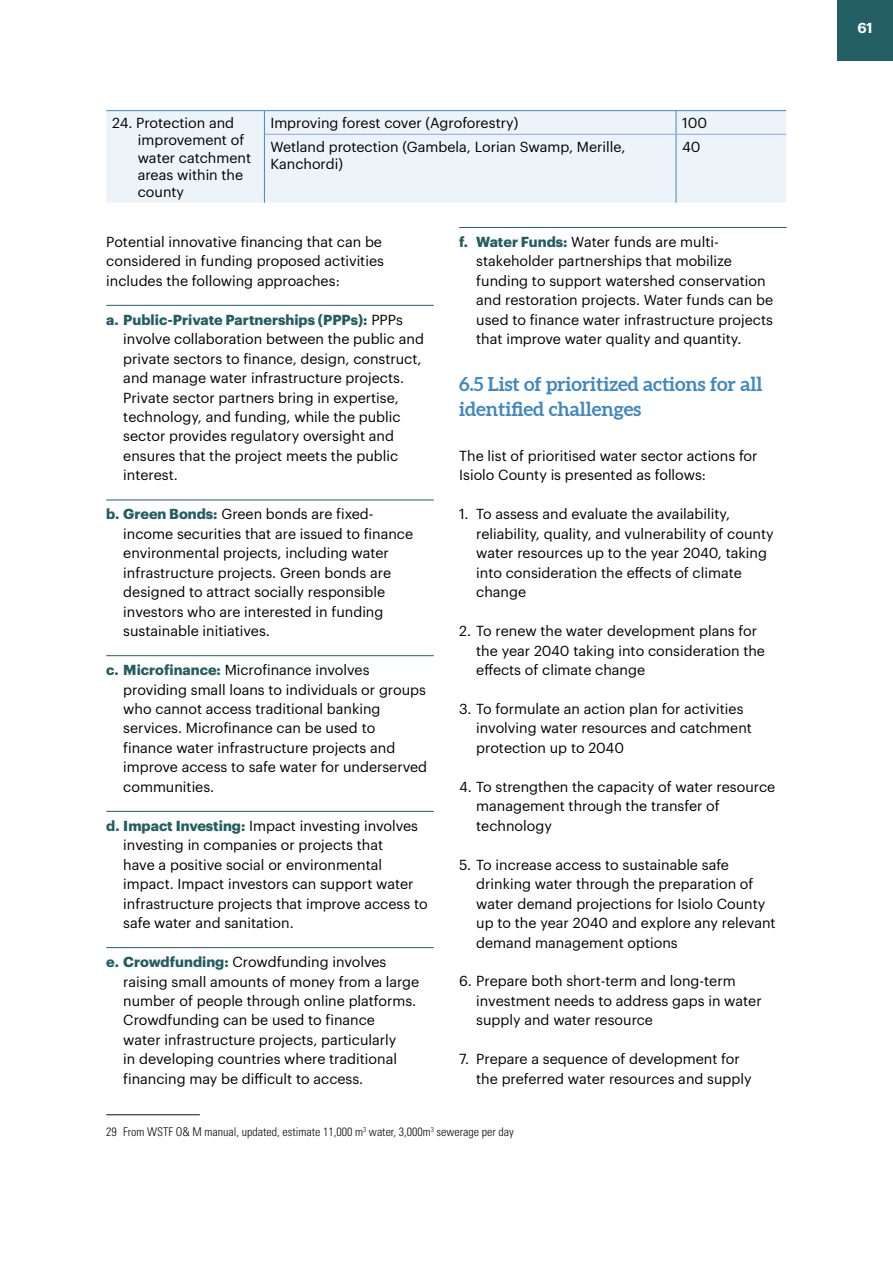
<style>
.page{position:relative;width:893px;height:1263px;background:#fff}
.page>*{position:absolute;margin:0;border:0;box-sizing:border-box;transform-origin:0 0}
.t1{font:700 19.5px/25.5px "Aleo";letter-spacing:-.005em;color:#4088c2}
.t2{font:14.25px/19.5px "Graphik";color:#000}
.t3{font:600 14.25px "Graphik";color:#fff}
.t4{font:300 condensed 12px "Univers LT Std";color:#0d0d0d}
.s1{font-weight:700;color:#225e63}
</style>
<div class="page">
<div style="left:837px;top:0;width:56px;height:60px;background:#225e63"></div>
<div style="left:106px;top:111px;width:680px;height:92px;background:#ecf3f9"></div>
<hr style="left:106px;top:110px;width:158px;height:1px;background:#4088c2">
<hr style="left:264px;top:110px;width:412px;height:1px;background:#4088c2">
<hr style="left:676px;top:110px;width:110px;height:1px;background:#4088c2">
<svg style="left:264px;top:111px;width:1px;height:23px"></svg>
<hr style="left:264px;top:134px;width:1px;height:69px;background:#4088c2">
<svg style="left:676px;top:111px;width:1px;height:23px"></svg>
<hr style="left:676px;top:135px;width:1px;height:68px;background:#4088c2">
<hr style="left:264px;top:134px;width:412px;height:1px;background:#8eaadb">
<hr style="left:676px;top:134px;width:110px;height:1px;background:#8eaadb">
<hr style="left:106px;top:1114px;width:94px;height:1px;background:#0d0d0d">
<hr style="left:106px;top:305px;width:328px;height:1px;background:#225e63">
<hr style="left:106px;top:500px;width:328px;height:1px;background:#225e63">
<hr style="left:106px;top:655px;width:328px;height:1px;background:#225e63">
<hr style="left:106px;top:811px;width:328px;height:1px;background:#225e63">
<hr style="left:106px;top:947px;width:328px;height:1px;background:#225e63">
<hr style="left:459px;top:227px;width:328px;height:1px;background:#225e63">
<p class="t2" style="left:138px;top:113px;width:115px;line-height:17.1px;text-indent:-26px">24. Protection and improvement of water catchment areas within the county</p>
<p class="t2" style="left:270px;top:112px;width:249px">Improving forest cover (Agroforestry)</p>
<p class="t2" style="left:682px;top:112px;width:27px">100</p>
<p class="t2" style="left:270px;top:137px;width:357px;line-height:17.1px">Wetland protection (Gambela, Lorian Swamp, Merille,<br>Kanchordi)</p>
<p class="t2" style="left:682px;top:136px;width:20px">40</p>
<p class="t2" style="left:106px;top:231px;width:279px">Potential innovative financing that can be considered in funding proposed activities includes the following approaches:</p>
<p class="t2" style="left:123px;top:309px;width:302px;text-indent:-17px"><span class="s1">a. Public-Private Partnerships (PPPs):</span> PPPs involve collaboration between the public and private sectors to finance, design, construct, and manage water infrastructure projects.<br>Private sector partners bring in expertise, technology, and funding, while the public sector provides regulatory oversight and ensures that the project meets the public interest.</p>
<p class="t2" style="left:123px;top:503px;width:291px;text-indent:-17px"><span class="s1">b. Green Bonds:</span> Green bonds are fixed&shy;income securities that are issued to finance environmental projects, including water infrastructure projects. Green bonds are designed to attract socially responsible investors who are interested in funding sustainable initiatives.</p>
<p class="t2" style="left:123px;top:659px;width:305px;text-indent:-17px"><span class="s1">c. Microfinance:</span> Microfinance involves providing small loans to individuals or groups who cannot access traditional banking services. Microfinance can be used to finance water infrastructure projects and improve access to safe water for underserved communities.</p>
<p class="t2" style="left:123px;top:815px;width:306px;text-indent:-17px"><span class="s1">d. Impact Investing:</span> Impact investing involves investing in companies or projects that<br>have a positive social or environmental impact. Impact investors can support water infrastructure projects that improve access to safe water and sanitation.</p>
<p class="t2" style="left:123px;top:951px;width:297px;text-indent:-17px"><span class="s1">e. Crowdfunding:</span> Crowdfunding involves raising small amounts of money from a large number of people through online platforms.<br>Crowdfunding can be used to finance<br>water infrastructure projects, particularly<br>in developing countries where traditional financing may be difficult to access.</p>
<p class="t2" style="left:476px;top:231px;width:298px;text-indent:-17px"><span class="s1">f. Water Funds:</span> Water funds are multi&shy;stakeholder partnerships that mobilize funding to support watershed conservation and restoration projects. Water funds can be used to finance water infrastructure projects that improve water quality and quantity.</p>
<h1 class="t1" style="left:459px;top:372px;width:305px">6.5 List of prioritized actions for all identified challenges</h1>
<p class="t2" style="left:459px;top:445px;width:300px">The list of prioritised water sector actions for<br>Isiolo County is presented as follows:</p>
<p class="t2" style="left:476px;top:503px;width:299px;text-indent:-17px">1. To assess and evaluate the availability, reliability, quality, and vulnerability of county water resources up to the year 2040, taking into consideration the effects of climate change</p>
<p class="t2" style="left:476px;top:620px;width:290px;text-indent:-17px">2. To renew the water development plans for the year 2040 taking into consideration the effects of climate change</p>
<p class="t2" style="left:476px;top:698px;width:277px;text-indent:-17px">3. To formulate an action plan for activities involving water resources and catchment protection up to 2040</p>
<p class="t2" style="left:476px;top:776px;width:300px;text-indent:-17px">4. To strengthen the capacity of water resource management through the transfer of technology</p>
<p class="t2" style="left:476px;top:853px;width:301px;text-indent:-17px">5. To increase access to sustainable safe drinking water through the preparation of water demand projections for Isiolo County up to the year 2040 and explore any relevant demand management options</p>
<p class="t2" style="left:476px;top:970px;width:287px;text-indent:-17px">6. Prepare both short-term and long-term investment needs to address gaps in water supply and water resource</p>
<p class="t2" style="left:476px;top:1048px;width:277px;text-indent:-17px">7. Prepare a sequence of development for the preferred water resources and supply</p>
<p class="t4" style="left:106px;top:1125px;width:409px">29 From WSTF O&amp; M manual, updated, estimate 11,000 m<sup>3</sup> water, 3,000m<sup>3</sup> sewerage per day</p>
<p class="t3" style="left:857px;top:17px;width:17px">61</p>
</div>
